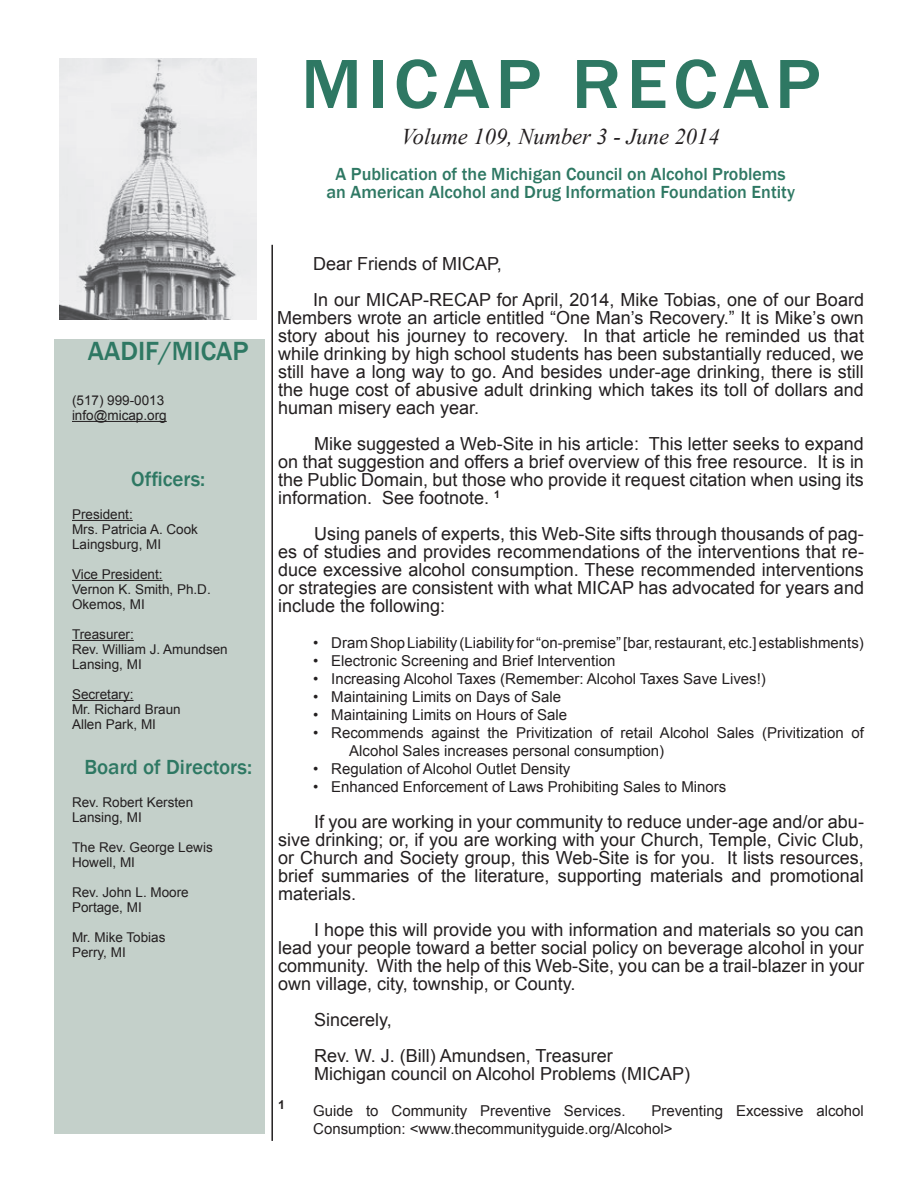
<style>
.page{position:relative;width:918px;height:1188px;background:#fff}
.page>*{position:absolute;margin:0;border:0;box-sizing:border-box;transform-origin:0 0}
.t1{font:500 72px "Franklin Gothic";letter-spacing:.07em;color:#2e7863;scale:1.07 1}
.t2{font:500 27px "Franklin Gothic";color:#2e7863}
.t3{font:italic 22.5px "Times New Roman";color:#231f20}
.t4{font:500 21px "Franklin Gothic";color:#2e7863}
.t5{font:18px/18px "Arial";color:#231f20;text-align:justify}
.t6{font:500 18px/18px "Franklin Gothic";color:#2e7863;text-align:center}
.t7{font:15px/18px "Arial";color:#231f20}
.t8{font:13.5px/15px "Arial";color:#231f20}
.t9{font:700 12.3px "Arial";color:#231f20}
</style>
<div class="page">
<hr style="left:271px;top:245px;width:2px;height:896px;background:#231f20">
<img style="left:60px;top:58px;width:196px;height:262px">
<div style="left:54px;top:340px;width:211px;height:794px;background:#c4d0ca"></div>
<hr style="left:72px;top:421px;width:95px;height:1px;background:#231f20">
<hr style="left:72px;top:520px;width:61px;height:1px;background:#231f20">
<hr style="left:72px;top:580px;width:91px;height:1px;background:#231f20">
<hr style="left:72px;top:640px;width:62px;height:1px;background:#231f20">
<hr style="left:72px;top:700px;width:62px;height:1px;background:#231f20">
<h2 class="t2" style="left:88px;top:334px;width:162px">AADIF/MICAP</h2>
<p class="t8" style="left:72px;top:393px;width:96px">(517) 999-0013 info@micap.org</p>
<p class="t4" style="left:131px;top:466px;width:76px">Officers:</p>
<p class="t8" style="left:72px;top:507px;width:128px">President:<br>Mrs. Patricia A. Cook<br>Laingsburg, MI</p>
<p class="t8" style="left:72px;top:567px;width:140px">Vice President:<br>Vernon K. Smith, Ph.D.<br>Okemos, MI</p>
<p class="t8" style="left:72px;top:627px;width:157px">Treasurer:<br>Rev. William J. Amundsen<br>Lansing, MI</p>
<p class="t8" style="left:72px;top:687px;width:110px">Secretary:<br>Mr. Richard Braun<br>Allen Park, MI</p>
<p class="t4" style="left:84px;top:754px;width:169px">Board of Directors:</p>
<p class="t8" style="left:72px;top:795px;width:123px">Rev. Robert Kersten<br>Lansing, MI</p>
<p class="t8" style="left:72px;top:840px;width:142px">The Rev. George Lewis<br>Howell, MI</p>
<p class="t8" style="left:72px;top:885px;width:118px">Rev. John L. Moore<br>Portage, MI</p>
<p class="t8" style="left:72px;top:930px;width:95px">Mr. Mike Tobias<br>Perry, MI</p>
<h1 class="t1" style="left:301px;top:39px;width:488px">MICAP RECAP</h1>
<p class="t3" style="left:402px;top:121px;width:320px">Volume 109, Number 3 - June 2014</p>
<p class="t6" style="left:327px;top:165px;width:470px">A Publication of the Michigan Council on Alcohol Problems an American Alcohol and Drug Information Foundation Entity</p>
<p class="t5" style="left:313px;top:246px;width:552px;line-height:36px">Dear Friends of MICAP,<br>In our MICAP-RECAP for April, 2014, Mike Tobias, one of our Board</p>
<p class="t5" style="left:277px;top:309px;width:588px">Members wrote an article entitled “One Man’s Recovery.” It is Mike’s own story about his journey to recovery. In that article he reminded us that while drinking by high school students has been substantially reduced, we still have a long way to go. And besides under-age drinking, there is still the huge cost of abusive adult drinking which takes its toll of dollars and human misery each year.</p>
<p class="t5" style="left:278px;top:435px;width:587px;text-indent:36px">Mike suggested a Web-Site in his article: This letter seeks to expand on that suggestion and offers a brief overview of this free resource. It is in the Public Domain, but those who provide it request citation when using its information. See footnote. <sup>1</sup></p>
<p class="t5" style="left:278px;top:525px;width:587px;text-indent:36px">Using panels of experts, this Web-Site sifts through thousands of pag&shy;es of studies and provides recommendations of the interventions that re&shy;duce excessive alcohol consumption. These recommended interventions or strategies are consistent with what MICAP has advocated for years and include the following:</p>
<p class="t7" style="left:313px;top:634px;width:552px">• Dram Shop Liability (Liability for “on-premise” [bar, restaurant, etc.] establishments)</p>
<p class="t7" style="left:313px;top:652px;width:304px">• Electronic Screening and Brief Intervention</p>
<p class="t7" style="left:313px;top:670px;width:454px">• Increasing Alcohol Taxes (Remember: Alcohol Taxes Save Lives!)</p>
<p class="t7" style="left:313px;top:688px;width:250px">• Maintaining Limits on Days of Sale</p>
<p class="t7" style="left:313px;top:706px;width:255px">• Maintaining Limits on Hours of Sale</p>
<p class="t7" style="left:349px;top:724px;width:516px;text-indent:-36px">• Recommends against the Privitization of retail Alcohol Sales (Privitization of<br>Alcohol Sales increases personal consumption)</p>
<p class="t7" style="left:313px;top:760px;width:259px">• Regulation of Alcohol Outlet Density</p>
<p class="t7" style="left:313px;top:778px;width:415px">• Enhanced Enforcement of Laws Prohibiting Sales to Minors</p>
<p class="t5" style="left:278px;top:813px;width:587px;text-indent:36px">If you are working in your community to reduce under-age and/or abu&shy;sive drinking; or, if you are working with your Church, Temple, Civic Club, or Church and Society group, this Web-Site is for you. It lists resources, brief summaries of the literature, supporting materials and promotional materials.</p>
<p class="t5" style="left:278px;top:921px;width:587px;text-indent:36px">I hope this will provide you with information and materials so you can lead your people toward a better social policy on beverage alcohol in your community. With the help of this Web-Site, you can be a trail-blazer in your own village, city, township, or County.</p>
<p class="t5" style="left:314px;top:1002px;width:300px;line-height:36px">Sincerely,<br>Rev. W. J. (Bill) Amundsen, Treasurer</p>
<p class="t5" style="left:314px;top:1065px;width:378px">Michigan council on Alcohol Problems (MICAP)</p>
<p class="t9" style="left:278px;top:1096px;width:8px">1</p>
<p class="t7" style="left:313px;top:1102px;width:314px">Guide to Community Preventive Services.</p>
<p class="t7" style="left:313px;top:1102px;width:552px;text-indent:338px">Preventing Excessive alcohol<br>Consumption: &lt;www.thecommunityguide.org/Alcohol&gt;</p>
</div>
